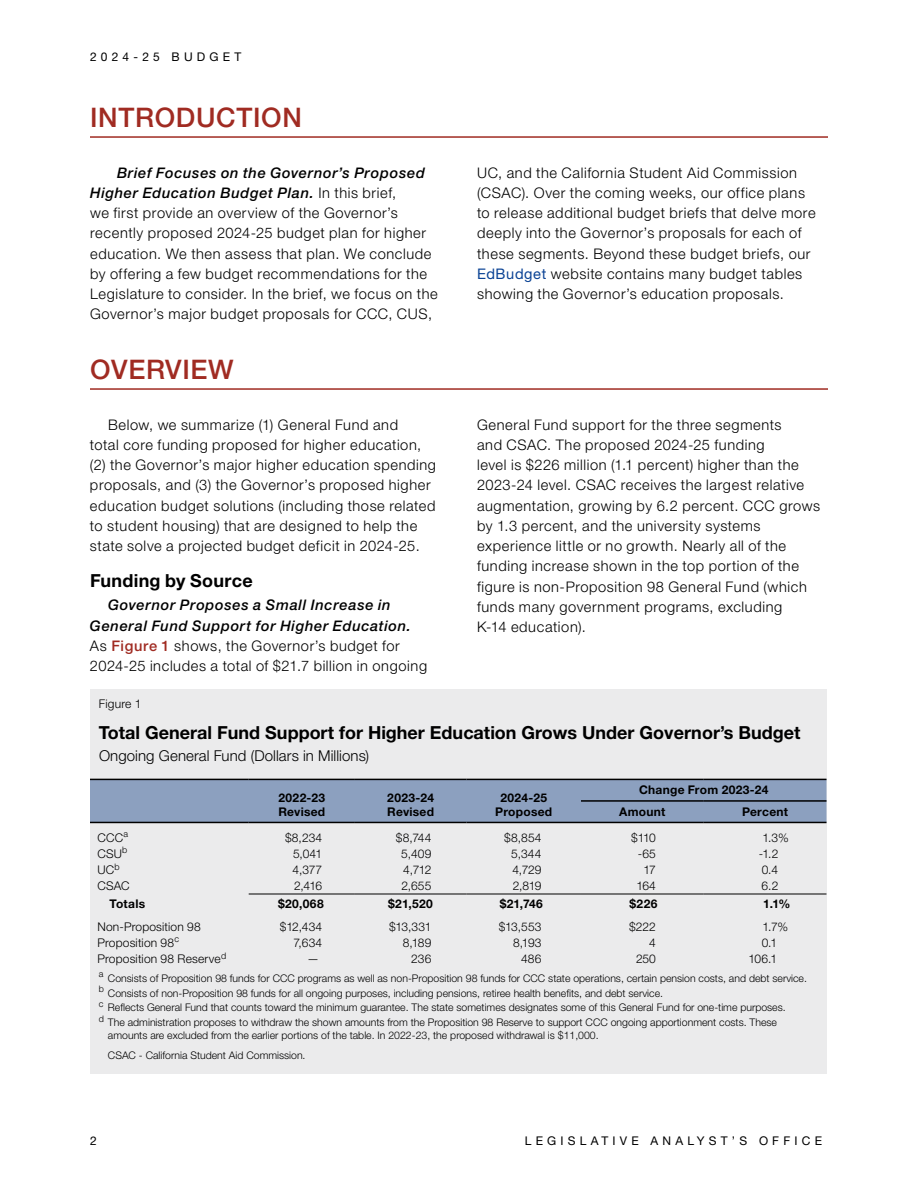
<style>
.page{position:relative;width:918px;height:1188px;background:#fff}
.page>*{position:absolute;margin:0;border:0;box-sizing:border-box;transform-origin:0 0}
.t1{font:500 27px "Helvetica Neue LT Pro";letter-spacing:.025em;color:#a02b22}
.t2{font:700 18px "Helvetica Neue LT Pro";color:#000}
.t3{font:300 15px "Helvetica Neue LT Pro";letter-spacing:.005em;color:#000}
.t4{font:300 14.7px/20.2px "Helvetica Neue LT Pro";letter-spacing:.04em;color:#000}
.t5{font:300 12px "Helvetica Neue LT Pro";letter-spacing:.015em;color:#000}
.t6{font:700 12px/14.4px "Helvetica Neue LT Pro";letter-spacing:.02em;color:#000}
.t7{font:12px "Helvetica Neue LT Pro";letter-spacing:.35em;color:#000}
.t8{font:300 10.5px/14.7px "Helvetica Neue LT Pro";color:#000}
.s1{font-weight:500;font-style:italic}
.s2{font-weight:400;color:#0b4395}
.s3{font-weight:500;color:#a02b22}
</style>
<div class="page">
<hr style="left:90px;top:136px;width:738px;height:2px;background:#a02b22">
<hr style="left:90px;top:388px;width:738px;height:2px;background:#a02b22">
<div style="left:90px;top:690px;width:736px;height:384px;background:#ebebec"></div>
<div style="left:90px;top:780px;width:736px;height:42px;background:#8ca0bf"></div>
<hr style="left:581px;top:800px;width:123px;height:2px;background:#000">
<hr style="left:704px;top:800px;width:122px;height:2px;background:#000">
<hr style="left:249px;top:779px;width:106px;height:1px;background:#000">
<hr style="left:355px;top:779px;width:112px;height:1px;background:#000">
<hr style="left:466px;top:779px;width:115px;height:1px;background:#000">
<hr style="left:581px;top:779px;width:123px;height:1px;background:#000">
<hr style="left:704px;top:779px;width:122px;height:1px;background:#000">
<hr style="left:90px;top:779px;width:159px;height:1px;background:#000">
<hr style="left:90px;top:822px;width:159px;height:1px;background:#000">
<hr style="left:249px;top:822px;width:106px;height:1px;background:#000">
<hr style="left:355px;top:822px;width:112px;height:1px;background:#000">
<hr style="left:466px;top:822px;width:115px;height:1px;background:#000">
<hr style="left:581px;top:822px;width:123px;height:1px;background:#000">
<hr style="left:704px;top:822px;width:122px;height:1px;background:#000">
<hr style="left:249px;top:894px;width:106px;height:1px;background:#000">
<hr style="left:355px;top:894px;width:112px;height:1px;background:#000">
<hr style="left:466px;top:894px;width:115px;height:1px;background:#000">
<hr style="left:581px;top:894px;width:123px;height:1px;background:#000">
<hr style="left:704px;top:894px;width:122px;height:1px;background:#000">
<p class="t7" style="left:90px;top:49px;width:153px">2024-25 BUDGET</p>
<h1 class="t1" style="left:90px;top:101px;width:213px">INTRODUCTION</h1>
<p class="t4" style="left:90px;top:162px;width:349px;text-indent:27px"><span class="s1">Brief Focuses on the Governor’s Proposed Higher Education Budget Plan.</span> In this brief,<br>we first provide an overview of the Governor’s recently proposed 2024-25 budget plan for higher education. We then assess that plan. We conclude by offering a few budget recommendations for the Legislature to consider. In the brief, we focus on the Governor’s major budget proposals for CCC, CUS,</p>
<p class="t4" style="left:477px;top:162px;width:340px">UC, and the California Student Aid Commission (CSAC). Over the coming weeks, our office plans to release additional budget briefs that delve more deeply into the Governor’s proposals for each of these segments. Beyond these budget briefs, our <span class="s2">EdBudget</span> website contains many budget tables showing the Governor’s education proposals.</p>
<h1 class="t1" style="left:90px;top:353px;width:145px">OVERVIEW</h1>
<p class="t4" style="left:90px;top:414px;width:348px;text-indent:18px">Below, we summarize (1) General Fund and<br>total core funding proposed for higher education, (2) the Governor’s major higher education spending proposals, and (3) the Governor’s proposed higher education budget solutions (including those related to student housing) that are designed to help the state solve a projected budget deficit in 2024-25.</p>
<p class="t2" style="left:90px;top:570px;width:164px">Funding by Source</p>
<p class="t4" style="left:90px;top:595px;width:339px;text-indent:18px"><span class="s1">Governor Proposes a Small Increase in General Fund Support for Higher Education.<br></span>As <span class="s3">Figure 1</span> shows, the Governor’s budget for 2024-25 includes a total of $21.7 billion in ongoing</p>
<p class="t4" style="left:477px;top:414px;width:345px">General Fund support for the three segments<br>and CSAC. The proposed 2024-25 funding<br>level is $226 million (1.1 percent) higher than the 2023-24 level. CSAC receives the largest relative augmentation, growing by 6.2 percent. CCC grows by 1.3 percent, and the university systems experience little or no growth. Nearly all of the funding increase shown in the top portion of the figure is non-Proposition 98 General Fund (which funds many government programs, excluding<br>K-14 education).</p>
<p class="t5" style="left:99px;top:697px;width:44px">Figure 1</p>
<p class="t2" style="left:99px;top:721px;width:703px">Total General Fund Support for Higher Education Grows Under Governor’s Budget</p>
<p class="t3" style="left:99px;top:747px;width:272px">Ongoing General Fund (Dollars in Millions)</p>
<p class="t6" style="left:278px;top:790px;width:48px">2022-23<br>Revised</p>
<p class="t6" style="left:387px;top:790px;width:48px">2023-24<br>Revised</p>
<p class="t6" style="left:495px;top:790px;width:59px;text-align:center">2024-25<br>Proposed</p>
<p class="t6" style="left:619px;top:779px;width:151px;line-height:21.6px;text-indent:20px">Change From 2023-24<br>Amount</p>
<p class="t6" style="left:742px;top:804px;width:48px">Percent</p>
<p class="t5" style="left:98px;top:830px;width:32px">CCC<sup>a</sup></p>
<p class="t5" style="left:285px;top:830px;width:39px">$8,234</p>
<p class="t5" style="left:396px;top:830px;width:37px">$8,744</p>
<p class="t5" style="left:504px;top:830px;width:39px">$8,854</p>
<p class="t5" style="left:631px;top:830px;width:26px">$110</p>
<p class="t5" style="left:762px;top:830px;width:28px">1.3%</p>
<p class="t5" style="left:97px;top:846px;width:31px">CSU<sup>b</sup></p>
<p class="t5" style="left:293px;top:846px;width:31px">5,041</p>
<p class="t5" style="left:401px;top:846px;width:32px">5,409</p>
<p class="t5" style="left:511px;top:846px;width:32px">5,344</p>
<p class="t5" style="left:638px;top:846px;width:20px">-65</p>
<p class="t5" style="left:759px;top:846px;width:21px">-1.2</p>
<p class="t5" style="left:97px;top:862px;width:24px">UC<sup>b</sup></p>
<p class="t5" style="left:293px;top:862px;width:31px">4,377</p>
<p class="t5" style="left:403px;top:862px;width:30px">4,712</p>
<p class="t5" style="left:512px;top:862px;width:31px">4,729</p>
<p class="t5" style="left:644px;top:862px;width:14px">17</p>
<p class="t5" style="left:762px;top:862px;width:18px">0.4</p>
<p class="t5" style="left:97px;top:879px;width:34px">CSAC</p>
<p class="t5" style="left:294px;top:879px;width:30px">2,416</p>
<p class="t5" style="left:402px;top:879px;width:31px">2,655</p>
<p class="t5" style="left:513px;top:879px;width:30px">2,819</p>
<p class="t5" style="left:636px;top:879px;width:21px">164</p>
<p class="t5" style="left:762px;top:879px;width:18px">6.2</p>
<p class="t6" style="left:109px;top:896px;width:37px">Totals</p>
<p class="t6" style="left:278px;top:896px;width:47px">$20,068</p>
<p class="t6" style="left:388px;top:896px;width:46px">$21,520</p>
<p class="t6" style="left:500px;top:896px;width:45px">$21,746</p>
<p class="t6" style="left:630px;top:896px;width:29px">$226</p>
<p class="t6" style="left:763px;top:896px;width:29px">1.1%</p>
<p class="t5" style="left:97px;top:919px;width:105px">Non-Proposition 98</p>
<p class="t5" style="left:280px;top:919px;width:44px">$12,434</p>
<p class="t5" style="left:389px;top:919px;width:44px">$13,331</p>
<p class="t5" style="left:499px;top:919px;width:44px">$13,553</p>
<p class="t5" style="left:629px;top:919px;width:28px">$222</p>
<p class="t5" style="left:762px;top:919px;width:27px">1.7%</p>
<p class="t5" style="left:97px;top:935px;width:83px">Proposition 98<sup>c</sup></p>
<p class="t5" style="left:293px;top:935px;width:30px">7,634</p>
<p class="t5" style="left:403px;top:935px;width:30px">8,189</p>
<p class="t5" style="left:513px;top:935px;width:30px">8,193</p>
<p class="t5" style="left:649px;top:935px;width:8px">4</p>
<p class="t5" style="left:762px;top:935px;width:17px">0.1</p>
<p class="t5" style="left:97px;top:951px;width:130px">Proposition 98 Reserve<sup>d</sup></p>
<p class="t5" style="left:307px;top:951px;width:13px">—</p>
<p class="t5" style="left:411px;top:951px;width:22px">236</p>
<p class="t5" style="left:521px;top:951px;width:22px">486</p>
<p class="t5" style="left:636px;top:951px;width:21px">250</p>
<p class="t5" style="left:748px;top:951px;width:30px">106.1</p>
<p class="t8" style="left:99px;top:971px;width:709px"><sup>a</sup> Consists of Proposition 98 funds for CCC programs as well as non-Proposition 98 funds for CCC state operations, certain pension costs, and debt service. <sup>b</sup> Consists of non-Proposition 98 funds for all ongoing purposes, including pensions, retiree health benefits, and debt service.<br><sup>c</sup> Reflects General Fund that counts toward the minimum guarantee. The state sometimes designates some of this General Fund for one‑time purposes.<br><sup>d</sup> The administration proposes to withdraw the shown amounts from the Proposition 98 Reserve to support CCC ongoing apportionment costs. These</p>
<p class="t8" style="left:108px;top:1025px;width:492px;line-height:20.4px">amounts are excluded from the earlier portions of the table. In 2022-23, the proposed withdrawal is $11,000.<br>CSAC - California Student Aid Commission.</p>
<p class="t7" style="left:90px;top:1134px;width:8px">2</p>
<p class="t7" style="left:525px;top:1133px;width:299px">LEGISLATIVE ANALYST’S OFFICE</p>
</div>
